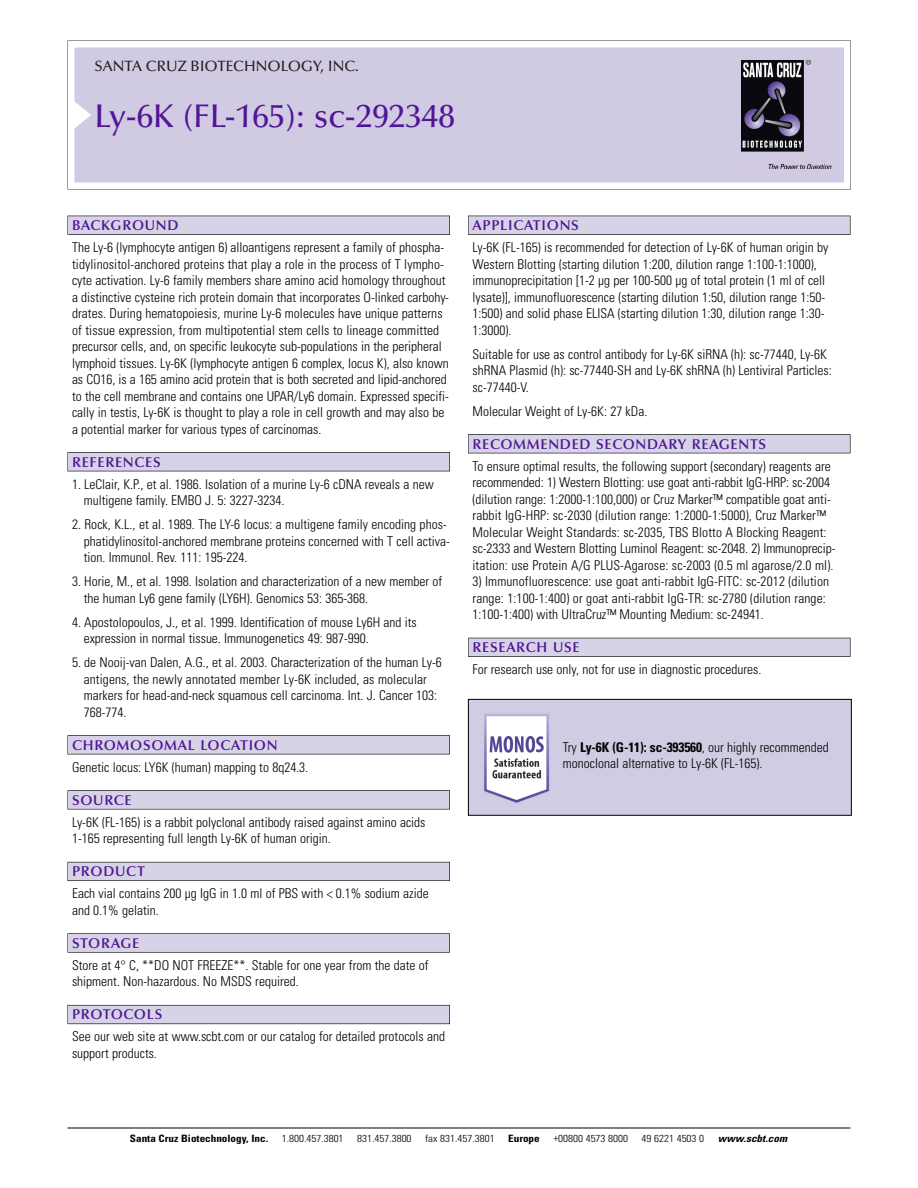
<style>
.page{position:relative;width:918px;height:1188px;background:#fff}
.page>*{position:absolute;margin:0;border:0;box-sizing:border-box;transform-origin:0 0}
.t1{font:500 33px "Optima";color:#511695}
.t2{font:500 15px "Optima";color:#231f20}
.t3{font:600 14.25px "Optima";letter-spacing:.05em;color:#511695}
.t4{font:300 condensed 13.5px/16.5px "Univers";color:#000}
.t5{font:300 condensed 10.2px "Univers";color:#000;scale:1.1 1}
.t6{font:700 condensed 10.2px "Univers";color:#000;scale:1.1 1}
.t7{font:italic 700 condensed 10.2px "Univers";letter-spacing:.005em;color:#000;scale:1.1 1}
.s1{font-weight:700}
</style>
<div class="page">
<svg style="left:68px;top:40px;width:783px;height:149px"></svg>
<div style="left:74px;top:47px;width:770px;height:135px;background:#d1cae3"></div>
<img style="left:741px;top:60px;width:90px;height:108px">
<div style="left:68px;top:216px;width:382px;height:19px;background:#525155"></div>
<div style="left:68px;top:216px;width:381px;height:18px;background:#d7d3e7"></div>
<div style="left:68px;top:452px;width:382px;height:19px;background:#525155"></div>
<div style="left:68px;top:453px;width:381px;height:18px;background:#d7d3e7"></div>
<div style="left:68px;top:735px;width:382px;height:19px;background:#545357"></div>
<div style="left:68px;top:736px;width:381px;height:18px;background:#d7d3e7"></div>
<div style="left:68px;top:790px;width:382px;height:19px;background:#575759"></div>
<div style="left:68px;top:791px;width:381px;height:18px;background:#d7d3e7"></div>
<div style="left:68px;top:862px;width:382px;height:19px;background:#5b5a62"></div>
<div style="left:68px;top:862px;width:381px;height:18px;background:#d7d3e7"></div>
<div style="left:68px;top:933px;width:382px;height:20px;background:#626263"></div>
<div style="left:68px;top:934px;width:381px;height:18px;background:#d7d3e7"></div>
<div style="left:68px;top:1005px;width:382px;height:19px;background:#66646d"></div>
<div style="left:68px;top:1006px;width:381px;height:18px;background:#d7d3e7"></div>
<div style="left:468px;top:216px;width:382px;height:19px;background:#525155"></div>
<div style="left:468px;top:216px;width:382px;height:18px;background:#d7d3e7"></div>
<div style="left:468px;top:434px;width:382px;height:19px;background:#525155"></div>
<div style="left:468px;top:435px;width:382px;height:18px;background:#d7d3e7"></div>
<div style="left:468px;top:638px;width:382px;height:19px;background:#525158"></div>
<div style="left:468px;top:638px;width:382px;height:18px;background:#d7d3e7"></div>
<hr style="left:68px;top:1128px;width:782px;height:1px;background:#000">
<img style="left:470px;top:701px;width:380px;height:113px">
<div style="left:468px;top:699px;width:384px;height:117px;border:1px solid #000"></div>
<p class="t2" style="left:94px;top:61px;width:266px">SANTA CRUZ BIOTECHNOLOGY, INC.</p>
<h1 class="t1" style="left:94px;top:103px;width:362px">Ly-6K (FL-165): sc-292348</h1>
<p class="t3" style="left:72px;top:219px;width:108px">BACKGROUND</p>
<p class="t4" style="left:72px;top:240px;width:378px">The Ly-6 (lymphocyte antigen 6) alloantigens represent a family of phospha&shy;tidylinositol-anchored proteins that play a role in the process of T lympho&shy;cyte activation. Ly-6 family members share amino acid homology throughout a distinctive cysteine rich protein domain that incorporates O-linked carbohy&shy;drates. During hematopoiesis, murine Ly-6 molecules have unique patterns of tissue expression, from multipotential stem cells to lineage committed precursor cells, and, on specific leukocyte sub-populations in the peripheral lymphoid tissues. Ly-6K (lymphocyte antigen 6 complex, locus K), also known as CO16, is a 165 amino acid protein that is both secreted and lipid-anchored to the cell membrane and contains one UPAR/Ly6 domain. Expressed specifi&shy;cally in testis, Ly-6K is thought to play a role in cell growth and may also be a potential marker for various types of carcinomas.</p>
<p class="t3" style="left:72px;top:456px;width:90px">REFERENCES</p>
<p class="t4" style="left:84px;top:477px;width:352px;text-indent:-12px">1. LeClair, K.P., et al. 1986. Isolation of a murine Ly-6 cDNA reveals a new multigene family. EMBO J. 5: 3227-3234.</p>
<p class="t4" style="left:84px;top:517px;width:368px;text-indent:-12px">2. Rock, K.L., et al. 1989. The LY-6 locus: a multigene family encoding phos&shy;phatidylinositol-anchored membrane proteins concerned with T cell activa&shy;tion. Immunol. Rev. 111: 195-224.</p>
<p class="t4" style="left:84px;top:574px;width:360px;text-indent:-12px">3. Horie, M., et al. 1998. Isolation and characterization of a new member of the human Ly6 gene family (LY6H). Genomics 53: 365-368.</p>
<p class="t4" style="left:84px;top:615px;width:335px;text-indent:-12px">4. Apostolopoulos, J., et al. 1999. Identification of mouse Ly6H and its expression in normal tissue. Immunogenetics 49: 987-990.</p>
<p class="t4" style="left:84px;top:655px;width:360px;text-indent:-12px">5. de Nooij-van Dalen, A.G., et al. 2003. Characterization of the human Ly-6 antigens, the newly annotated member Ly-6K included, as molecular markers for head-and-neck squamous cell carcinoma. Int. J. Cancer 103:<br>768-774.</p>
<p class="t3" style="left:72px;top:739px;width:207px">CHROMOSOMAL LOCATION</p>
<p class="t4" style="left:72px;top:760px;width:238px">Genetic locus: LY6K (human) mapping to 8q24.3.</p>
<p class="t3" style="left:72px;top:794px;width:61px">SOURCE</p>
<p class="t4" style="left:72px;top:815px;width:355px">Ly-6K (FL-165) is a rabbit polyclonal antibody raised against amino acids<br>1-165 representing full length Ly-6K of human origin.</p>
<p class="t3" style="left:72px;top:866px;width:74px">PRODUCT</p>
<p class="t4" style="left:72px;top:886px;width:358px">Each vial contains 200 µg IgG in 1.0 ml of PBS with &lt; 0.1% sodium azide and 0.1% gelatin.</p>
<p class="t3" style="left:72px;top:937px;width:69px">STORAGE</p>
<p class="t4" style="left:72px;top:958px;width:358px">Store at 4° C, **DO NOT FREEZE**. Stable for one year from the date of shipment. Non-hazardous. No MSDS required.</p>
<p class="t3" style="left:72px;top:1009px;width:92px">PROTOCOLS</p>
<p class="t4" style="left:72px;top:1030px;width:375px">See our web site at www.scbt.com or our catalog for detailed protocols and support products.</p>
<p class="t3" style="left:473px;top:219px;width:108px">APPLICATIONS</p>
<p class="t4" style="left:473px;top:240px;width:357px">Ly-6K (FL-165) is recommended for detection of Ly-6K of human origin by Western Blotting (starting dilution 1:200, dilution range 1:100-1:1000), immunoprecipitation [1-2 µg per 100-500 µg of total protein (1 ml of cell lysate)], immunofluorescence (starting dilution 1:50, dilution range 1:50- 1:500) and solid phase ELISA (starting dilution 1:30, dilution range 1:30- 1:3000).</p>
<p class="t4" style="left:473px;top:347px;width:361px">Suitable for use as control antibody for Ly-6K siRNA (h): sc-77440, Ly-6K shRNA Plasmid (h): sc-77440-SH and Ly-6K shRNA (h) Lentiviral Particles: sc-77440-V.</p>
<p class="t4" style="left:473px;top:404px;width:176px">Molecular Weight of Ly-6K: 27 kDa.</p>
<p class="t3" style="left:473px;top:438px;width:295px">RECOMMENDED SECONDARY REAGENTS</p>
<p class="t4" style="left:473px;top:459px;width:364px">To ensure optimal results, the following support (secondary) reagents are recommended: 1) Western Blotting: use goat anti-rabbit IgG-HRP: sc-2004 (dilution range: 1:2000-1:100,000) or Cruz Marker™ compatible goat anti&shy;rabbit IgG-HRP: sc-2030 (dilution range: 1:2000-1:5000), Cruz Marker™ Molecular Weight Standards: sc-2035, TBS Blotto A Blocking Reagent: sc-2333 and Western Blotting Luminol Reagent: sc-2048. 2) Immunoprecip&shy;itation: use Protein A/G PLUS-Agarose: sc-2003 (0.5 ml agarose/2.0 ml).</p>
<p class="t4" style="left:473px;top:574px;width:358px">3) Immunofluorescence: use goat anti-rabbit IgG-FITC: sc-2012 (dilution range: 1:100-1:400) or goat anti-rabbit IgG-TR: sc-2780 (dilution range:<br>1:100-1:400) with UltraCruz™ Mounting Medium: sc-24941.</p>
<p class="t3" style="left:473px;top:642px;width:109px">RESEARCH USE</p>
<p class="t4" style="left:473px;top:662px;width:290px">For research use only, not for use in diagnostic procedures.</p>
<p class="t4" style="left:563px;top:740px;width:267px">Try <span class="s1">Ly-6K (G-11): sc-393560</span>, our highly recommended monoclonal alternative to Ly-6K (FL-165).</p>
<p class="t6" style="left:130px;top:1135px;width:127px">Santa Cruz Biotechnology, Inc.</p>
<p class="t5" style="left:282px;top:1135px;width:58px">1.800.457.3801</p>
<p class="t5" style="left:357px;top:1135px;width:51px">831.457.3800</p>
<p class="t5" style="left:425px;top:1135px;width:65px">fax 831.457.3801</p>
<p class="t6" style="left:508px;top:1135px;width:30px">Europe</p>
<p class="t5" style="left:553px;top:1135px;width:69px">+00800 4573 8000</p>
<p class="t5" style="left:642px;top:1135px;width:58px">49 6221 4503 0</p>
<p class="t7" style="left:718px;top:1135px;width:64px">www.scbt.com</p>
</div>
